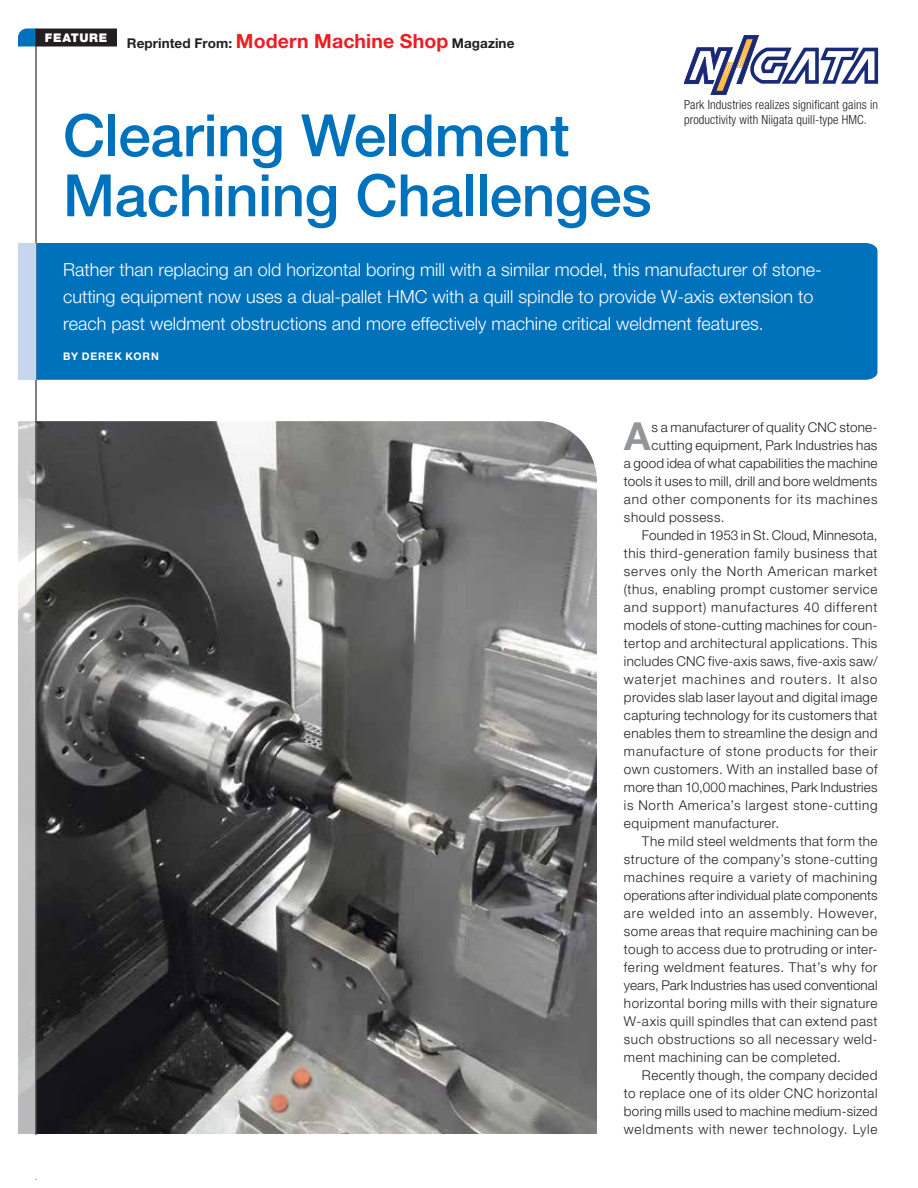
<style>
.page{position:relative;width:918px;height:1188px;background:#fff}
.page>*{position:absolute;margin:0;border:0;box-sizing:border-box;transform-origin:0 0}
.t1{font:500 58.5px/60px "Helvetica Neue LT Std";letter-spacing:-.01em;color:#0072bc}
.t2{font:700 38.7px "Helvetica Neue LT Std";color:#939598}
.t3{font:300 18px/27px "Helvetica Neue LT Std";color:#fff}
.t4{font:300 13.5px "Helvetica Neue LT Std";letter-spacing:.035em;color:#231f20}
.t5{font:300 13.5px "Helvetica Neue LT Std";letter-spacing:.015em;color:#231f20}
.t6{font:300 13.5px "Helvetica Neue LT Std";letter-spacing:.005em;color:#231f20}
.t7{font:300 13.5px "Helvetica Neue LT Std";letter-spacing:.01em;color:#231f20}
.t8{font:300 13.5px "Helvetica Neue LT Std";letter-spacing:.055em;color:#231f20}
.t9{font:300 13.5px "Helvetica Neue LT Std";letter-spacing:.06em;color:#231f20}
.t10{font:700 13.5px "Helvetica Neue LT Std";letter-spacing:.005em;color:#231f20}
.t11{font:300 13.5px "Helvetica Neue LT Std";letter-spacing:.075em;color:#231f20}
.t12{font:300 condensed 12.6px/14.7px "Helvetica Neue LT Std";letter-spacing:.01em;color:#231f20}
.t13{font:900 12px "Helvetica Neue LT Std";letter-spacing:.055em;color:#fff}
.t14{font:700 10.5px "Helvetica Neue LT Std";letter-spacing:.085em;color:#fff}
.s1{font-size:19.5px;color:#ed1d24}
</style>
<div class="page">
<svg style="left:18px;top:28px;width:18px;height:18px"></svg>
<div style="left:36px;top:28px;width:81px;height:18px;background:#231f20"></div>
<hr style="left:35px;top:29px;width:2px;height:1151px;background:#231f20">
<div style="left:0;top:1135px;width:918px;height:44px;background:#fff"></div>
<img style="left:18px;top:421px;width:19px;height:713px">
<div style="left:37px;top:243px;width:841px;height:137px;background:#0072bc"></div>
<div style="left:18px;top:243px;width:17px;height:137px;background:#c7d6ee"></div>
<img style="left:37px;top:421px;width:560px;height:713px">
<svg style="left:684px;top:36px;width:194px;height:58px"></svg>
<p class="t13" style="left:45px;top:31px;width:64px">FEATURE</p>
<p class="t10" style="left:127px;top:34px;width:389px">Reprinted From: <span class="s1">Modern Machine Shop</span> Magazine</p>
<p class="t12" style="left:684px;top:98px;width:196px">Park Industries realizes significant gains in productivity with Niigata quill-type HMC.</p>
<h1 class="t1" style="left:63px;top:105px;width:590px">Clearing Weldment<br>Machining Challenges</h1>
<p class="t3" style="left:63px;top:256px;width:760px">Rather than replacing an old horizontal boring mill with a similar model, this manufacturer of stone&shy;cutting equipment now uses a dual-pallet HMC with a quill spindle to provide W-axis extension to reach past weldment obstructions and more effectively machine critical weldment features.</p>
<p class="t14" style="left:63px;top:350px;width:97px">BY DEREK KORN</p>
<h2 class="t2" style="left:624px;top:412px;width:28px">A</h2>
<p class="t5" style="left:652px;top:419px;width:227px">s a manufacturer of quality CNC stone-</p>
<p class="t5" style="left:652px;top:437px;width:227px">cutting equipment, Park Industries has</p>
<p class="t7" style="left:624px;top:455px;width:255px">a good idea of what capabilities the machine</p>
<p class="t5" style="left:624px;top:473px;width:255px">tools it uses to mill, drill and bore weldments</p>
<p class="t8" style="left:624px;top:491px;width:255px">and other components for its machines</p>
<p class="t4" style="left:624px;top:509px;width:102px">should possess.</p>
<p class="t6" style="left:642px;top:527px;width:237px">Founded in 1953 in St. Cloud, Minnesota,</p>
<p class="t4" style="left:624px;top:545px;width:255px">this third-generation family business that</p>
<p class="t9" style="left:624px;top:563px;width:255px">serves only the North American market</p>
<p class="t4" style="left:624px;top:581px;width:255px">(thus, enabling prompt customer service</p>
<p class="t8" style="left:624px;top:599px;width:255px">and support) manufactures 40 different</p>
<p class="t7" style="left:624px;top:617px;width:255px">models of stone-cutting machines for coun-</p>
<p class="t4" style="left:624px;top:635px;width:255px">tertop and architectural applications. This</p>
<p class="t4" style="left:624px;top:653px;width:255px">includes CNC five-axis saws, five-axis saw/</p>
<p class="t11" style="left:624px;top:671px;width:255px">waterjet machines and routers. It also</p>
<p class="t4" style="left:624px;top:689px;width:255px">provides slab laser layout and digital image</p>
<p class="t4" style="left:624px;top:707px;width:255px">capturing technology for its customers that</p>
<p class="t4" style="left:624px;top:725px;width:255px">enables them to streamline the design and</p>
<p class="t8" style="left:624px;top:743px;width:255px">manufacture of stone products for their</p>
<p class="t4" style="left:624px;top:761px;width:255px">own customers. With an installed base of</p>
<p class="t7" style="left:624px;top:779px;width:255px">more than 10,000 machines, Park Industries</p>
<p class="t4" style="left:624px;top:797px;width:255px">is North America’s largest stone-cutting</p>
<p class="t4" style="left:624px;top:815px;width:157px">equipment manufacturer.</p>
<p class="t4" style="left:642px;top:833px;width:237px">The mild steel weldments that form the</p>
<p class="t4" style="left:624px;top:851px;width:255px">structure of the company’s stone-cutting</p>
<p class="t4" style="left:624px;top:869px;width:255px">machines require a variety of machining</p>
<p class="t6" style="left:624px;top:887px;width:255px">operations after individual plate components</p>
<p class="t9" style="left:624px;top:905px;width:255px">are welded into an assembly. However,</p>
<p class="t4" style="left:624px;top:923px;width:255px">some areas that require machining can be</p>
<p class="t4" style="left:624px;top:941px;width:255px">tough to access due to protruding or inter-</p>
<p class="t4" style="left:624px;top:959px;width:255px">fering weldment features. That’s why for</p>
<p class="t6" style="left:624px;top:977px;width:255px">years, Park Industries has used conventional</p>
<p class="t4" style="left:624px;top:995px;width:255px">horizontal boring mills with their signature</p>
<p class="t4" style="left:624px;top:1013px;width:255px">W-axis quill spindles that can extend past</p>
<p class="t4" style="left:624px;top:1031px;width:255px">such obstructions so all necessary weld-</p>
<p class="t4" style="left:624px;top:1049px;width:218px">ment machining can be completed.</p>
<p class="t4" style="left:642px;top:1067px;width:237px">Recently though, the company decided</p>
<p class="t4" style="left:624px;top:1085px;width:255px">to replace one of its older CNC horizontal</p>
<p class="t5" style="left:624px;top:1103px;width:255px">boring mills used to machine medium-sized</p>
<p class="t9" style="left:624px;top:1121px;width:255px">weldments with newer technology. Lyle</p>
</div>
